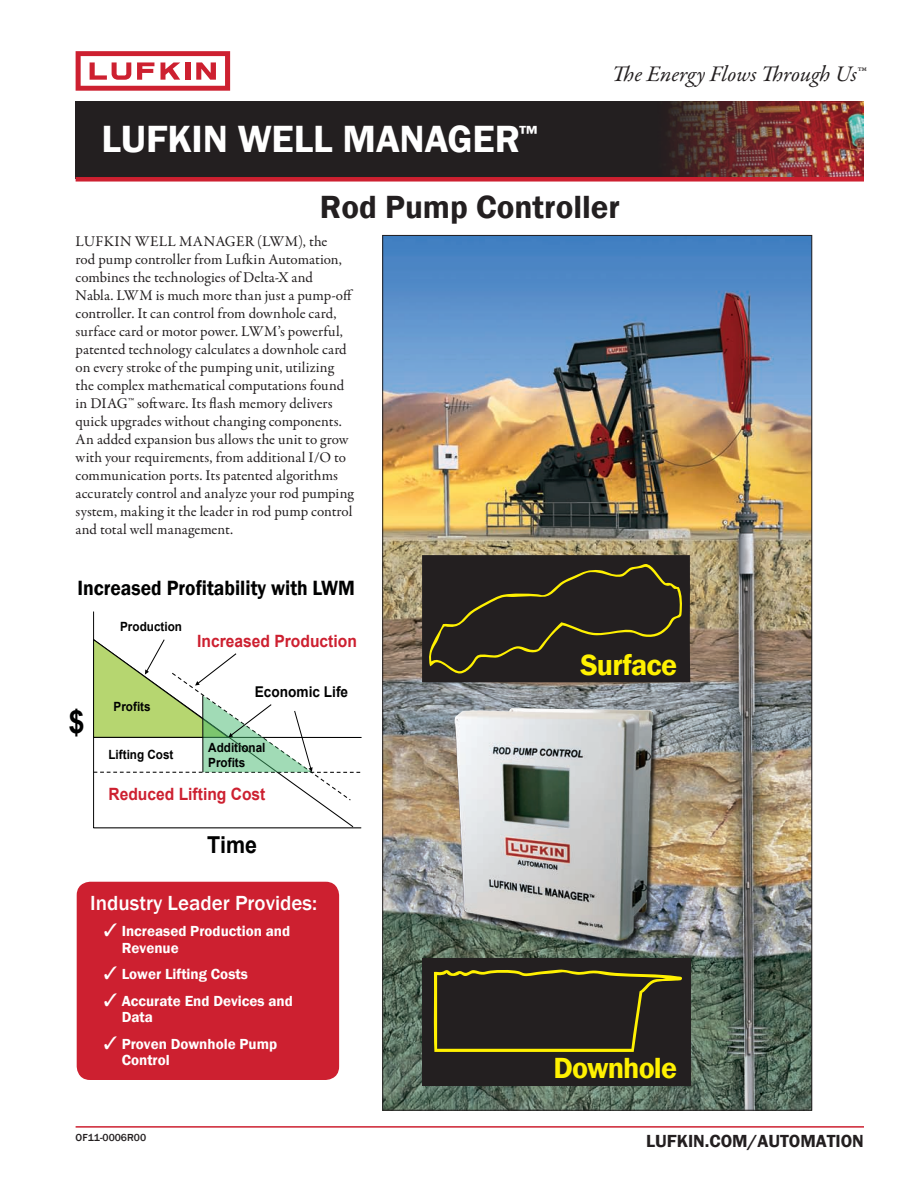
<style>
.page{position:relative;width:918px;height:1188px;background:#fff}
.page>*{position:absolute;margin:0;border:0;box-sizing:border-box;transform-origin:0 0}
.Subhead_Features{font:600 39px "Franklin Gothic";letter-spacing:-.005em;color:#fff}
.Subhead_Features-2{font:600 33px "Franklin Gothic";color:#231f20}
.t1{font:700 31.8px "Arial";color:#000101;scale:.92 1}
.Back_Head{font:600 30px "Franklin Gothic";letter-spacing:-.03em;color:#fff101}
.t2{font:700 23.25px "Arial";color:#000101;scale:.92 1}
.t3{font:italic 22.5px "Garamond Premr Pro";letter-spacing:-.005em;color:#231f20}
.t4{font:600 21.15px "Franklin Gothic";color:#000101;scale:.92 1}
.Subhead_Red{font:500 21px "Franklin Gothic";color:#fff}
.t5{font:600 18px "Franklin Gothic";color:#231f20}
.t6{font:700 16.95px "Arial";color:#cd2030;scale:.92 1}
.Body_Text{font:15px/18px "Garamond Premr Pro";color:#231f20}
.Locations{font:600 15px/16.5px "Franklin Gothic";color:#fff}
.t7{font:700 14.85px "Arial";color:#000101;scale:.92 1}
.t8{font:700 12.75px/14.9px "Arial";color:#000101;scale:.92 1}
.t9{font:500 10.5px "Franklin Gothic";color:#231f20}
</style>
<div class="page">
<svg style="left:76px;top:51px;width:154px;height:40px"></svg>
<div style="left:76px;top:102px;width:788px;height:77px;background:#231f20"></div>
<img style="left:668px;top:102px;width:196px;height:75px">
<div style="left:76px;top:177px;width:788px;height:5px;background:#cd2030"></div>
<hr style="left:76px;top:1126px;width:788px;height:2px;background:#cd2030">
<img style="left:384px;top:237px;width:426px;height:872px">
<div style="left:77px;top:882px;width:262px;height:198px;background:#cd2030;border-radius:14px"></div>
<img style="left:410px;top:696px;width:292px;height:260px">
<svg style="left:422px;top:555px;width:268px;height:127px;background:#2c271e"></svg>
<div style="left:422px;top:958px;width:268px;height:128px;background:#231f20"></div>
<svg style="left:433px;top:969px;width:249px;height:83px"></svg>
<svg style="left:93px;top:611px;width:269px;height:218px"></svg>
<hr style="left:94px;top:737px;width:268px;height:1px;background:#000101">
<svg style="left:93px;top:801px;width:261px;height:27px"></svg>
<svg style="left:93px;top:638px;width:268px;height:163px"></svg>
<p class="Subhead_Features" style="left:102px;top:114px;width:438px">LUFKIN WELL MANAGER<sup>™</sup></p>
<p class="t3" style="left:612px;top:60px;width:253px">The Energy Flows Through Us™</p>
<p class="Subhead_Features-2" style="left:320px;top:186px;width:302px">Rod Pump Controller</p>
<p class="Body_Text" style="left:76px;top:233px;width:280px">LUFKIN WELL MANAGER (LWM), the<br>rod pump controller from Lufkin Automation, combines the technologies of Delta-X and Nabla. LWM is much more than just a pump-off controller. It can control from downhole card, surface card or motor power. LWM’s powerful, patented technology calculates a downhole card on every stroke of the pumping unit, utilizing the complex mathematical computations found in DIAG™ software. Its flash memory delivers quick upgrades without changing components.<br>An added expansion bus allows the unit to grow with your requirements, from additional I/O to communication ports. Its patented algorithms accurately control and analyze your rod pumping system, making it the leader in rod pump control and total well management.</p>
<p class="t4" style="left:77px;top:575px;width:303px">Increased Profitability with LWM</p>
<p class="t1" style="left:68px;top:704px;width:19px">$</p>
<p class="t8" style="left:120px;top:620px;width:69px">Production</p>
<p class="t8" style="left:114px;top:699px;width:42px">Profits</p>
<p class="t8" style="left:108px;top:747px;width:72px">Lifting Cost</p>
<p class="t6" style="left:197px;top:632px;width:175px">Increased Production</p>
<p class="t7" style="left:255px;top:684px;width:103px">Economic Life</p>
<p class="t8" style="left:208px;top:740px;width:64px">Additional<br>Profits</p>
<p class="t6" style="left:108px;top:785px;width:172px">Reduced Lifting Cost</p>
<p class="t2" style="left:207px;top:832px;width:56px">Time</p>
<p class="Subhead_Red" style="left:90px;top:890px;width:228px">Industry Leader Provides:</p>
<p class="Locations" style="left:122px;top:923px;width:170px;text-indent:-18px">✓ Increased Production and<br>Revenue</p>
<p class="Locations" style="left:104px;top:966px;width:146px">✓ Lower Lifting Costs</p>
<p class="Locations" style="left:122px;top:993px;width:173px;text-indent:-18px">✓ Accurate End Devices and<br>Data</p>
<p class="Locations" style="left:122px;top:1036px;width:157px;text-indent:-18px">✓ Proven Downhole Pump<br>Control</p>
<p class="Back_Head" style="left:580px;top:646px;width:98px">Surface</p>
<p class="Back_Head" style="left:554px;top:1050px;width:125px">Downhole</p>
<p class="t9" style="left:76px;top:1131px;width:72px">OF11-0006R00</p>
<p class="t5" style="left:646px;top:1130px;width:219px">LUFKIN.COM/AUTOMATION</p>
</div>
